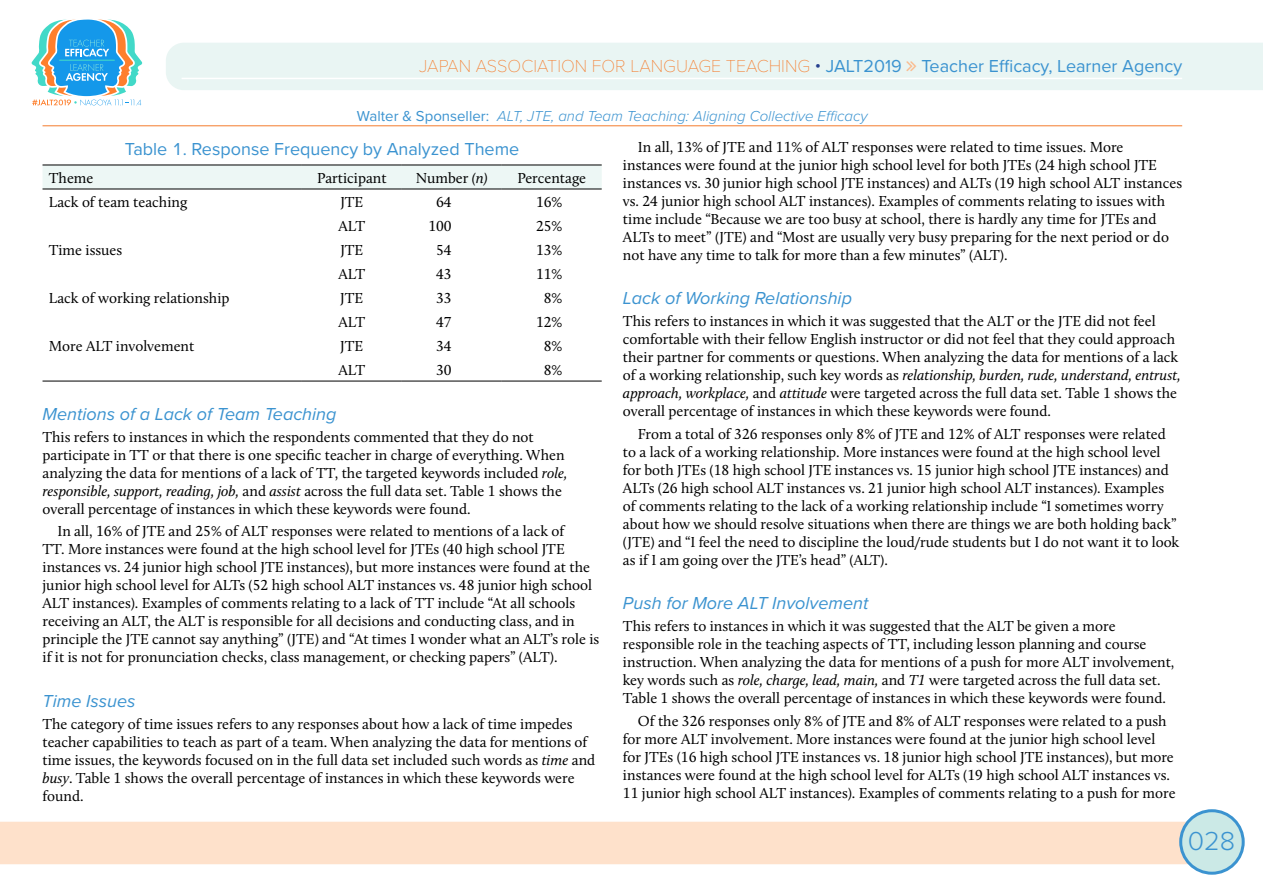
<style>
.page{position:relative;width:1263px;height:893px;background:#fff}
.page>*{position:absolute;margin:0;border:0;box-sizing:border-box;transform-origin:0 0}
.t1{font:300 27px "Proxima Nova";color:#3b93d0}
.t2{font:18px "Proxima Nova";color:#3b93d0}
.t3{font:italic 18px "Proxima Nova";color:#3b93d0}
.t4{font:15px/18px "Calluna";color:#000}
.t5{font:italic 300 15px "Proxima Nova";color:#3b93d0}
.s1{font-family:"Proxima Nova T";font-weight:100;color:#f57d2e}
.s2{font-weight:300;color:#25408f}
.s3{font-weight:400;font-style:normal}
.s4{font-style:italic}
</style>
<div class="page">
<div style="left:0;top:822px;width:1190px;height:42px;background:#fee1cb"></div>
<div style="left:1181px;top:811px;width:62px;height:62px;background:#cbe9e6;border-radius:50%"></div>
<div style="left:1179px;top:809px;width:66px;height:66px;border:3px solid #3b93d0;border-radius:50%"></div>
<svg style="left:31px;top:19px;width:112px;height:87px"></svg>
<div style="left:166px;top:43px;width:1097px;height:47px;background:#e9f5f3"></div>
<hr style="left:182px;top:78px;width:1000px;height:1px;background:#fff">
<hr style="left:43px;top:126px;width:1139px;height:1px;background:#f57d2e">
<div style="left:43px;top:166px;width:559px;height:23px;background:#edf7f5"></div>
<hr style="left:43px;top:165px;width:259px;height:1px;background:#000">
<hr style="left:302px;top:165px;width:100px;height:1px;background:#000">
<hr style="left:402px;top:165px;width:100px;height:1px;background:#000">
<hr style="left:502px;top:165px;width:100px;height:1px;background:#000">
<hr style="left:43px;top:189px;width:259px;height:1px;background:#000">
<hr style="left:302px;top:189px;width:100px;height:1px;background:#000">
<hr style="left:402px;top:189px;width:100px;height:1px;background:#000">
<hr style="left:502px;top:189px;width:100px;height:1px;background:#000">
<hr style="left:302px;top:381px;width:100px;height:1px;background:#000">
<hr style="left:402px;top:381px;width:100px;height:1px;background:#000">
<hr style="left:502px;top:381px;width:100px;height:1px;background:#000">
<hr style="left:43px;top:381px;width:259px;height:1px;background:#000">
<svg style="left:907px;top:61px;width:9px;height:10px"></svg>
<p class="t2" style="left:419px;top:52px;width:764px"><span class="s1">JAPAN ASSOCIATION FOR LANGUAGE TEACHING</span> <span class="s2">•</span> JALT2019 Teacher Efficacy, Learner Agency</p>
<p class="t5" style="left:357px;top:105px;width:512px"><span class="s3">Walter &amp; Sponseller:</span> ALT, JTE, and Team Teaching: Aligning Collective Efficacy</p>
<p class="t2" style="left:125px;top:135px;width:396px">Table 1. Response Frequency by Analyzed Theme</p>
<p class="t4" style="left:623px;top:137px;width:561px;text-indent:15px">In all, 13% of JTE and 11% of ALT responses were related to time issues. More instances were found at the junior high school level for both JTEs (24 high school JTE instances vs. 30 junior high school JTE instances) and ALTs (19 high school ALT instances vs. 24 junior high school ALT instances). Examples of comments relating to issues with time include “Because we are too busy at school, there is hardly any time for JTEs and ALTs to meet” (JTE) and “Most are usually very busy preparing for the next period or do not have any time to talk for more than a few minutes” (ALT).</p>
<p class="t3" style="left:623px;top:285px;width:230px">Lack of Working Relationship</p>
<p class="t4" style="left:623px;top:312px;width:559px">This refers to instances in which it was suggested that the ALT or the JTE did not feel comfortable with their fellow English instructor or did not feel that they could approach their partner for comments or questions. When analyzing the data for mentions of a lack of a working relationship, such key words as <span class="s4">relationship, burden, rude, understand, entrust, approach, workplace,</span> and <span class="s4">attitude</span> were targeted across the full data set. Table 1 shows the overall percentage of instances in which these keywords were found.</p>
<p class="t4" style="left:623px;top:424px;width:558px;text-indent:15px">From a total of 326 responses only 8% of JTE and 12% of ALT responses were related to a lack of a working relationship. More instances were found at the high school level for both JTEs (18 high school JTE instances vs. 15 junior high school JTE instances) and ALTs (26 high school ALT instances vs. 21 junior high school ALT instances). Examples of comments relating to the lack of a working relationship include “I sometimes worry about how we should resolve situations when there are things we are both holding back” (JTE) and “I feel the need to discipline the loud/rude students but I do not want it to look as if I am going over the JTE’s head” (ALT).</p>
<p class="t3" style="left:623px;top:590px;width:247px">Push for More ALT Involvement</p>
<p class="t4" style="left:623px;top:617px;width:553px">This refers to instances in which it was suggested that the ALT be given a more responsible role in the teaching aspects of TT, including lesson planning and course instruction. When analyzing the data for mentions of a push for more ALT involvement, key words such as <span class="s4">role, charge, lead, main,</span> and <span class="s4">T1</span> were targeted across the full data set.<br>Table 1 shows the overall percentage of instances in which these keywords were found.</p>
<p class="t4" style="left:623px;top:711px;width:554px;text-indent:15px">Of the 326 responses only 8% of JTE and 8% of ALT responses were related to a push for more ALT involvement. More instances were found at the junior high school level for JTEs (16 high school JTE instances vs. 18 junior high school JTE instances), but more instances were found at the high school level for ALTs (19 high school ALT instances vs.<br>11 junior high school ALT instances). Examples of comments relating to a push for more</p>
<p class="t4" style="left:49px;top:168px;width:46px">Theme</p>
<p class="t4" style="left:317px;top:168px;width:71px">Participant</p>
<p class="t4" style="left:416px;top:168px;width:73px">Number <span class="s4">(n)</span></p>
<p class="t4" style="left:517px;top:168px;width:70px">Percentage</p>
<p class="t4" style="left:49px;top:192px;width:140px">Lack of team teaching</p>
<p class="t4" style="left:340px;top:192px;width:25px">JTE</p>
<p class="t4" style="left:436px;top:192px;width:17px">64</p>
<p class="t4" style="left:536px;top:192px;width:28px">16%</p>
<p class="t4" style="left:339px;top:216px;width:28px">ALT</p>
<p class="t4" style="left:428px;top:216px;width:25px">100</p>
<p class="t4" style="left:536px;top:216px;width:28px">25%</p>
<p class="t4" style="left:49px;top:240px;width:75px">Time issues</p>
<p class="t4" style="left:340px;top:240px;width:25px">JTE</p>
<p class="t4" style="left:436px;top:240px;width:17px">54</p>
<p class="t4" style="left:536px;top:240px;width:28px">13%</p>
<p class="t4" style="left:339px;top:264px;width:28px">ALT</p>
<p class="t4" style="left:436px;top:264px;width:17px">43</p>
<p class="t4" style="left:536px;top:264px;width:28px">11%</p>
<p class="t4" style="left:49px;top:288px;width:182px">Lack of working relationship</p>
<p class="t4" style="left:340px;top:288px;width:25px">JTE</p>
<p class="t4" style="left:436px;top:288px;width:17px">33</p>
<p class="t4" style="left:544px;top:288px;width:20px">8%</p>
<p class="t4" style="left:339px;top:312px;width:28px">ALT</p>
<p class="t4" style="left:436px;top:312px;width:17px">47</p>
<p class="t4" style="left:536px;top:312px;width:28px">12%</p>
<p class="t4" style="left:49px;top:336px;width:147px">More ALT involvement</p>
<p class="t4" style="left:340px;top:336px;width:25px">JTE</p>
<p class="t4" style="left:436px;top:336px;width:17px">34</p>
<p class="t4" style="left:544px;top:336px;width:20px">8%</p>
<p class="t4" style="left:339px;top:360px;width:28px">ALT</p>
<p class="t4" style="left:436px;top:360px;width:17px">30</p>
<p class="t4" style="left:544px;top:360px;width:20px">8%</p>
<p class="t3" style="left:43px;top:400px;width:296px">Mentions of a Lack of Team Teaching</p>
<p class="t4" style="left:43px;top:428px;width:526px">This refers to instances in which the respondents commented that they do not participate in TT or that there is one specific teacher in charge of everything. When analyzing the data for mentions of a lack of TT, the targeted keywords included <span class="s4">role, responsible, support, reading, job,</span> and <span class="s4">assist</span> across the full data set. Table 1 shows the overall percentage of instances in which these keywords were found.</p>
<p class="t4" style="left:43px;top:522px;width:558px;text-indent:15px">In all, 16% of JTE and 25% of ALT responses were related to mentions of a lack of<br>TT. More instances were found at the high school level for JTEs (40 high school JTE instances vs. 24 junior high school JTE instances), but more instances were found at the junior high school level for ALTs (52 high school ALT instances vs. 48 junior high school ALT instances). Examples of comments relating to a lack of TT include “At all schools receiving an ALT, the ALT is responsible for all decisions and conducting class, and in principle the JTE cannot say anything” (JTE) and “At times I wonder what an ALT’s role is if it is not for pronunciation checks, class management, or checking papers” (ALT).</p>
<p class="t3" style="left:43px;top:687px;width:95px">Time Issues</p>
<p class="t4" style="left:43px;top:715px;width:554px">The category of time issues refers to any responses about how a lack of time impedes teacher capabilities to teach as part of a team. When analyzing the data for mentions of time issues, the keywords focused on in the full data set included such words as <span class="s4">time</span> and <span class="s4">busy</span>. Table 1 shows the overall percentage of instances in which these keywords were found.</p>
<h1 class="t1" style="left:1188px;top:820px;width:49px">028</h1>
</div>
